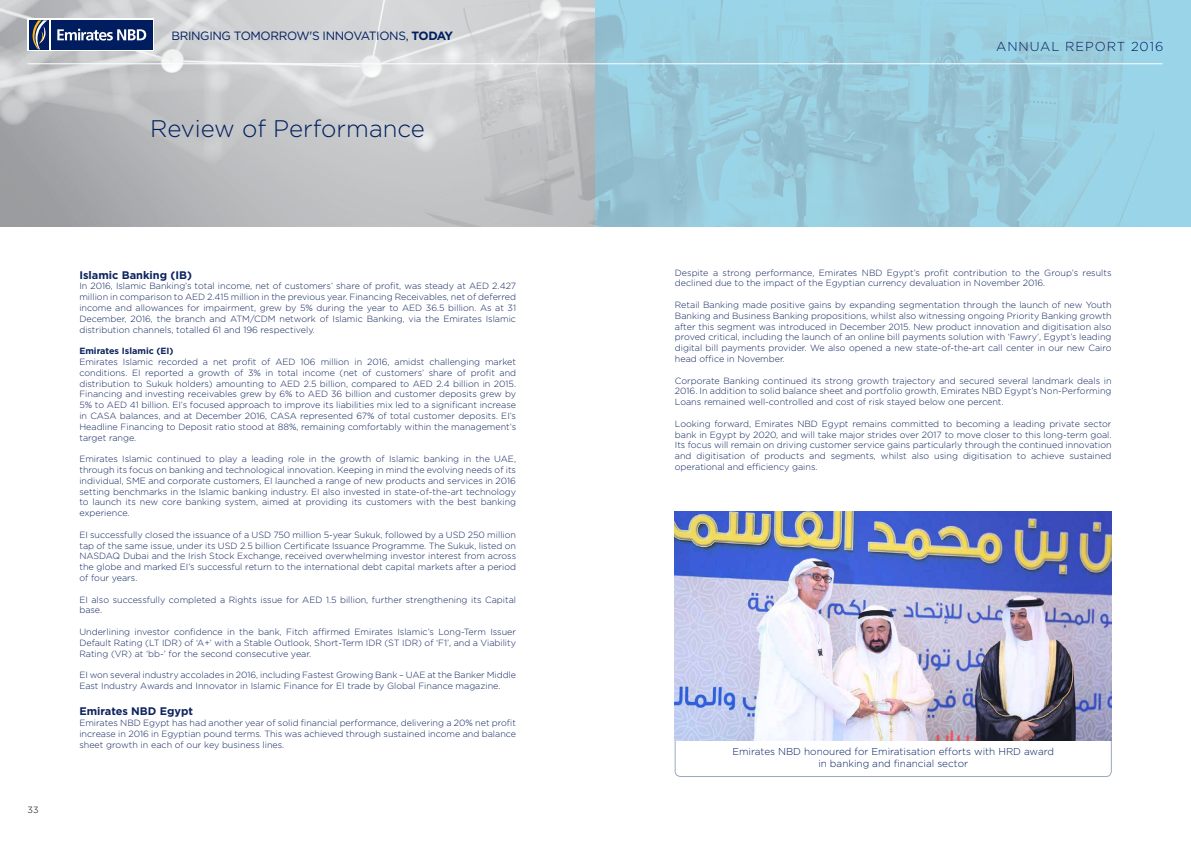
<style>
.page{position:relative;width:1191px;height:842px;background:#fff}
.page>*{position:absolute;margin:0;border:0;box-sizing:border-box;transform-origin:0 0}
.t1{font:300 24px "Gotham";color:#001e5f}
.t2{font:300 13px "Gotham";letter-spacing:.07em;color:#001e5f}
.t3{font:12px "Gotham";letter-spacing:-.03em;color:#001e5f}
.t4{font:700 11px "Gotham";color:#0d235e}
.t5{font:300 10px/12px "Gotham";color:#001e5f;text-align:center}
.t6{font:300 9px/10.8px "Gotham";color:#0d235e;text-align:justify}
.t7{font:700 9px "Gotham";color:#0d235e}
.t8{font:300 9px "Gotham";color:#000}
.s1{font-weight:700}
</style>
<div class="page">
<img style="left:422px;top:0;width:769px;height:227px">
<div style="left:675px;top:734px;width:436px;height:43px;border:1px solid #001e5f;border-radius:5px"></div>
<img style="left:675px;top:511px;width:436px;height:230px">
<svg style="left:29px;top:20px;width:124px;height:30px"></svg>
<div style="left:51px;top:20px;width:101px;height:29px;background:#001e5f"></div>
<svg style="left:57px;top:29px;width:89px;height:12px"></svg>
<div style="left:29px;top:20px;width:20px;height:29px;background:#001e5f"></div>
<svg style="left:32px;top:20px;width:15px;height:29px"></svg>
<hr style="left:27px;top:64px;width:1135px;height:1px;background:#fff">
<h3 class="t3" style="left:171px;top:29px;width:283px">BRINGING TOMORROW'S INNOVATIONS, <span class="s1">TODAY</span></h3>
<h1 class="t1" style="left:150px;top:113px;width:276px">Review of Performance</h1>
<p class="t8" style="left:28px;top:804px;width:12px">33</p>
<p class="t4" style="left:79px;top:267px;width:114px">Islamic Banking (IB)</p>
<p class="t6" style="left:79px;top:281px;width:438px">In 2016, Islamic Banking’s total income, net of customers’ share of profit, was steady at AED 2.427 million in comparison to AED 2.415 million in the previous year. Financing Receivables, net of deferred income and allowances for impairment, grew by 5% during the year to AED 36.5 billion. As at 31<br>December, 2016, the branch and ATM/CDM network of Islamic Banking, via the Emirates Islamic distribution channels, totalled 61 and 196 respectively.</p>
<p class="t7" style="left:79px;top:345px;width:96px">Emirates Islamic (EI)</p>
<p class="t6" style="left:79px;top:356px;width:438px">Emirates Islamic recorded a net profit of AED 106 million in 2016, amidst challenging market conditions. EI reported a growth of 3% in total income (net of customers’ share of profit and distribution to Sukuk holders) amounting to AED 2.5 billion, compared to AED 2.4 billion in 2015.<br>Financing and investing receivables grew by 6% to AED 36 billion and customer deposits grew by 5% to AED 41 billion. EI’s focused approach to improve its liabilities mix led to a significant increase in CASA balances, and at December 2016, CASA represented 67% of total customer deposits. EI’s Headline Financing to Deposit ratio stood at 88%, remaining comfortably within the management’s target range.</p>
<p class="t6" style="left:79px;top:453px;width:438px">Emirates Islamic continued to play a leading role in the growth of Islamic banking in the UAE, through its focus on banking and technological innovation. Keeping in mind the evolving needs of its individual, SME and corporate customers, EI launched a range of new products and services in 2016 setting benchmarks in the Islamic banking industry. EI also invested in state-of-the-art technology to launch its new core banking system, aimed at providing its customers with the best banking experience.</p>
<p class="t6" style="left:79px;top:529px;width:438px">EI successfully closed the issuance of a USD 750 million 5-year Sukuk, followed by a USD 250 million tap of the same issue, under its USD 2.5 billion Certificate Issuance Programme. The Sukuk, listed on NASDAQ Dubai and the Irish Stock Exchange, received overwhelming investor interest from across the globe and marked EI’s successful return to the international debt capital markets after a period of four years.</p>
<p class="t6" style="left:79px;top:594px;width:438px">EI also successfully completed a Rights issue for AED 1.5 billion, further strengthening its Capital base.</p>
<p class="t6" style="left:79px;top:626px;width:438px">Underlining investor confidence in the bank, Fitch affirmed Emirates Islamic’s Long-Term Issuer Default Rating (LT IDR) of ‘A+’ with a Stable Outlook, Short-Term IDR (ST IDR) of ‘F1’, and a Viability Rating (VR) at ‘bb-’ for the second consecutive year.</p>
<p class="t6" style="left:79px;top:669px;width:438px">EI won several industry accolades in 2016, including Fastest Growing Bank – UAE at the Banker Middle<br>East Industry Awards and Innovator in Islamic Finance for EI trade by Global Finance magazine.</p>
<p class="t4" style="left:79px;top:704px;width:115px">Emirates NBD Egypt</p>
<p class="t6" style="left:79px;top:717px;width:438px">Emirates NBD Egypt has had another year of solid financial performance, delivering a 20% net profit increase in 2016 in Egyptian pound terms. This was achieved through sustained income and balance sheet growth in each of our key business lines.</p>
<h2 class="t2" style="left:996px;top:39px;width:169px">ANNUAL REPORT 2016</h2>
<p class="t6" style="left:675px;top:267px;width:438px">Despite a strong performance, Emirates NBD Egypt’s profit contribution to the Group’s results declined due to the impact of the Egyptian currency devaluation in November 2016.</p>
<p class="t6" style="left:675px;top:299px;width:438px">Retail Banking made positive gains by expanding segmentation through the launch of new Youth Banking and Business Banking propositions, whilst also witnessing ongoing Priority Banking growth after this segment was introduced in December 2015. New product innovation and digitisation also proved critical, including the launch of an online bill payments solution with ‘Fawry’, Egypt’s leading digital bill payments provider. We also opened a new state-of-the-art call center in our new Cairo head office in November.</p>
<p class="t6" style="left:675px;top:375px;width:438px">Corporate Banking continued its strong growth trajectory and secured several landmark deals in 2016. In addition to solid balance sheet and portfolio growth, Emirates NBD Egypt’s Non-Performing Loans remained well-controlled and cost of risk stayed below one percent.</p>
<p class="t6" style="left:675px;top:418px;width:438px">Looking forward, Emirates NBD Egypt remains committed to becoming a leading private sector bank in Egypt by 2020, and will take major strides over 2017 to move closer to this long-term goal.<br>Its focus will remain on driving customer service gains particularly through the continued innovation and digitisation of products and segments, whilst also using digitisation to achieve sustained operational and efficiency gains.</p>
<p class="t5" style="left:732px;top:746px;width:323px">Emirates NBD honoured for Emiratisation efforts with HRD award in banking and financial sector</p>
</div>
